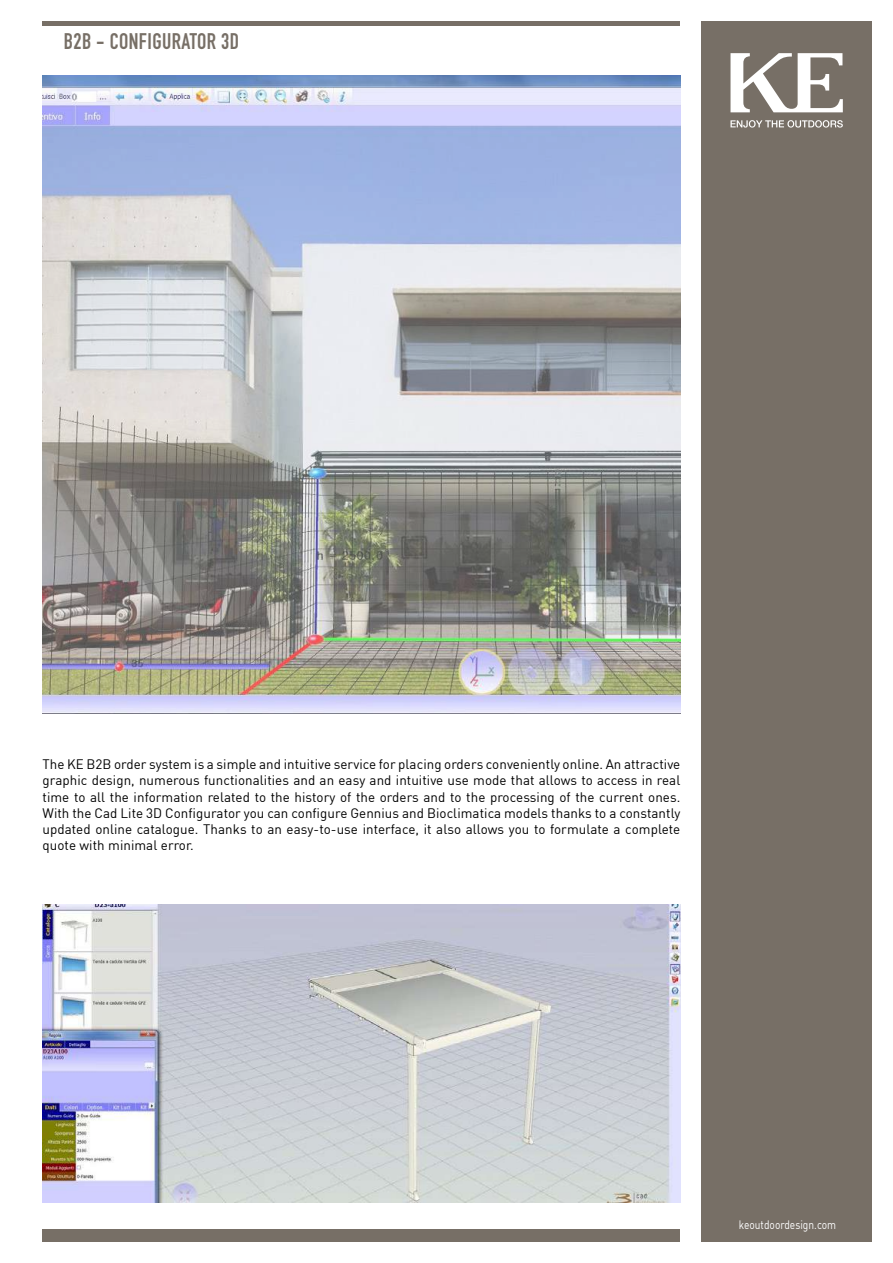
<style>
.page{position:relative;width:893px;height:1263px;background:#fff}
.page>*{position:absolute;margin:0;border:0;box-sizing:border-box;transform-origin:0 0}
.t1{font:22.2px "DIN Engschrift Std";letter-spacing:.02em;color:#776f66}
.t2{font:13.5px/16.2px "DIN";letter-spacing:.005em;color:#000;text-align:justify}
.t3{font:12px "DIN";color:#fff;scale:.85 1}
</style>
<div class="page">
<div style="left:702px;top:21px;width:170px;height:1221px;background:#776f66"></div>
<svg style="left:730px;top:53px;width:113px;height:59px"></svg>
<svg style="left:730px;top:120px;width:113px;height:8px"></svg>
<div style="left:43px;top:1229px;width:637px;height:13px;background:#776f66"></div>
<div style="left:43px;top:21px;width:637px;height:5px;background:#776f66"></div>
<img style="left:43px;top:905px;width:637px;height:297px">
<img style="left:43px;top:75px;width:637px;height:638px">
<h1 class="t1" style="left:64px;top:28px;width:177px">B2B - CONFIGURATOR 3D</h1>
<p class="t2" style="left:43px;top:756px;width:639px">The KE B2B order system is a simple and intuitive service for placing orders conveniently online. An attractive graphic design, numerous functionalities and an easy and intuitive use mode that allows to access in real time to all the information related to the history of the orders and to the processing of the current ones.<br>With the Cad Lite 3D Configurator you can configure Gennius and Bioclimatica models thanks to a constantly updated online catalogue. Thanks to an easy-to-use interface, it also allows you to formulate a complete quote with minimal error.</p>
<p class="t3" style="left:739px;top:1217px;width:116px">keoutdoordesign.com</p>
</div>
